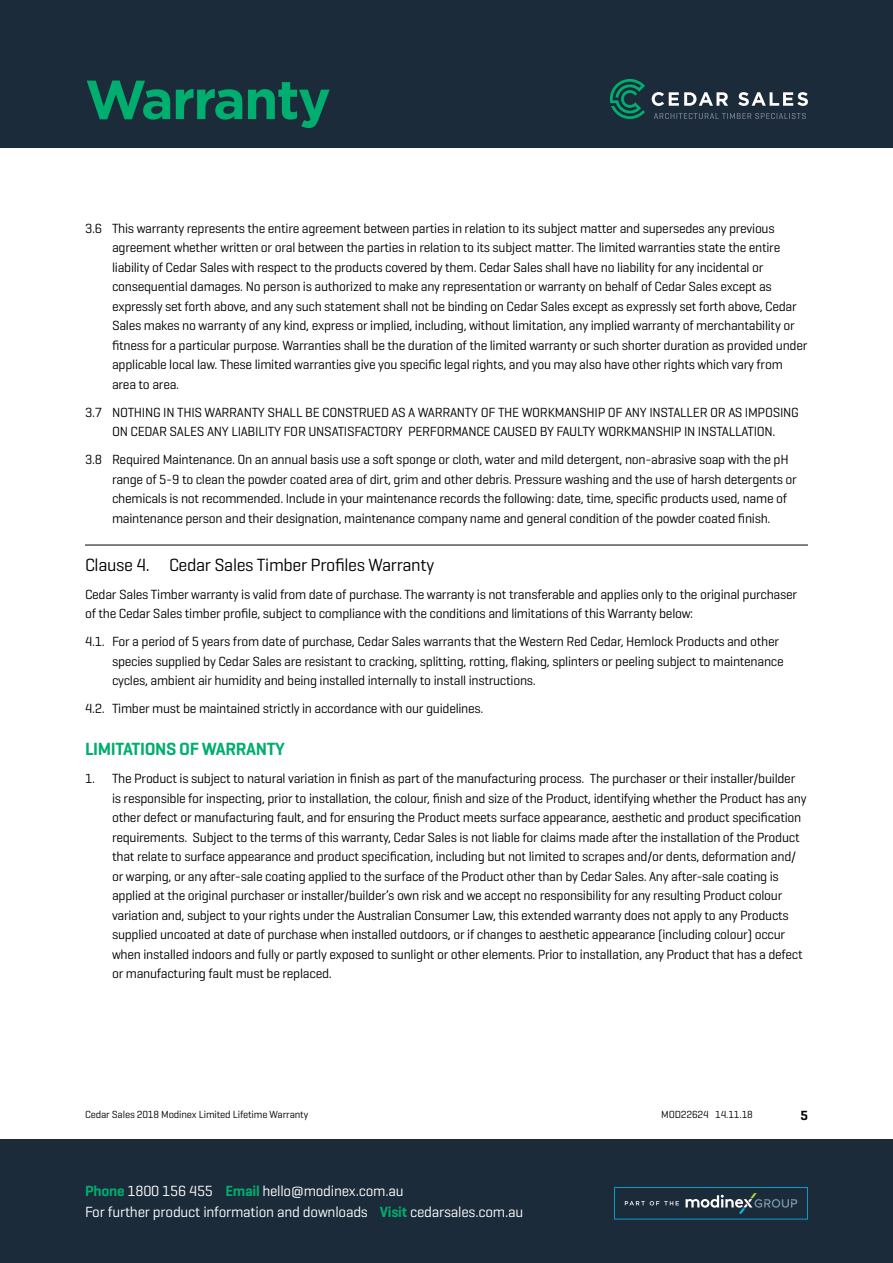
<style>
.page{position:relative;width:893px;height:1263px;background:#fff}
.page>*{position:absolute;margin:0;border:0;box-sizing:border-box;transform-origin:0 0}
.t1{font:700 54.9px "Gotham";letter-spacing:-.03em;color:#00ae6f}
.t2{font:18px "Geogrotesque";letter-spacing:-.02em;color:#000}
.t3{font:600 18px "Geogrotesque";letter-spacing:-.02em;color:#00ae6f}
.t4{font:15px/21px "Geogrotesque";letter-spacing:-.015em;color:#fff}
.t5{font:13.5px/19.5px "Geogrotesque";letter-spacing:-.02em;color:#000}
.t6{font:600 13.5px "Geogrotesque";color:#000}
.t7{font:10.5px "Geogrotesque";letter-spacing:-.015em;color:#000}
.s1{font-weight:600;color:#00ae6f}
</style>
<div class="page">
<div style="left:0;top:1140px;width:893px;height:123px;background:#1c2b39"></div>
<div style="left:0;top:0;width:893px;height:148px;background:#1c2b39"></div>
<svg style="left:614px;top:1187px;width:194px;height:32px"></svg>
<svg style="left:610px;top:79px;width:35px;height:40px"></svg>
<svg style="left:652px;top:92px;width:76px;height:14px"></svg>
<svg style="left:738px;top:92px;width:70px;height:14px"></svg>
<svg style="left:654px;top:113px;width:152px;height:6px"></svg>
<hr style="left:85px;top:545px;width:723px;height:1px;background:#000">
<h1 class="t1" style="left:85px;top:63px;width:247px">Warranty</h1>
<p class="t5" style="left:112px;top:218px;width:697px;text-indent:-27px">3.6 This warranty represents the entire agreement between parties in relation to its subject matter and supersedes any previous agreement whether written or oral between the parties in relation to its subject matter. The limited warranties state the entire liability of Cedar Sales with respect to the products covered by them. Cedar Sales shall have no liability for any incidental or consequential damages. No person is authorized to make any representation or warranty on behalf of Cedar Sales except as expressly set forth above, and any such statement shall not be binding on Cedar Sales except as expressly set forth above, Cedar Sales makes no warranty of any kind, express or implied, including, without limitation, any implied warranty of merchantability or fitness for a particular purpose. Warranties shall be the duration of the limited warranty or such shorter duration as provided under applicable local law. These limited warranties give you specific legal rights, and you may also have other rights which vary from area to area.</p>
<p class="t5" style="left:85px;top:402px;width:715px;text-align:center">3.7 NOTHING IN THIS WARRANTY SHALL BE CONSTRUED AS A WARRANTY OF THE WORKMANSHIP OF ANY INSTALLER OR AS IMPOSING<br>ON CEDAR SALES ANY LIABILITY FOR UNSATISFACTORY PERFORMANCE CAUSED BY FAULTY WORKMANSHIP IN INSTALLATION.</p>
<p class="t5" style="left:112px;top:449px;width:686px;text-indent:-27px">3.8 Required Maintenance. On an annual basis use a soft sponge or cloth, water and mild detergent, non-abrasive soap with the pH range of 5-9 to clean the powder coated area of dirt, grim and other debris. Pressure washing and the use of harsh detergents or chemicals is not recommended. Include in your maintenance records the following: date, time, specific products used, name of maintenance person and their designation, maintenance company name and general condition of the powder coated finish.</p>
<h2 class="t2" style="left:85px;top:553px;width:351px">Clause 4. Cedar Sales Timber Profiles Warranty</h2>
<p class="t5" style="left:85px;top:584px;width:714px">Cedar Sales Timber warranty is valid from date of purchase. The warranty is not transferable and applies only to the original purchaser of the Cedar Sales timber profile, subject to compliance with the conditions and limitations of this Warranty below:</p>
<p class="t5" style="left:112px;top:631px;width:673px;text-indent:-27px">4.1. For a period of 5 years from date of purchase, Cedar Sales warrants that the Western Red Cedar, Hemlock Products and other species supplied by Cedar Sales are resistant to cracking, splitting, rotting, flaking, splinters or peeling subject to maintenance cycles, ambient air humidity and being installed internally to install instructions.</p>
<p class="t5" style="left:85px;top:698px;width:400px">4.2. Timber must be maintained strictly in accordance with our guidelines.</p>
<h2 class="t3" style="left:85px;top:738px;width:202px">LIMITATIONS OF WARRANTY</h2>
<p class="t5" style="left:112px;top:768px;width:696px;text-indent:-27px">1. The Product is subject to natural variation in finish as part of the manufacturing process. The purchaser or their installer/builder is responsible for inspecting, prior to installation, the colour, finish and size of the Product, identifying whether the Product has any other defect or manufacturing fault, and for ensuring the Product meets surface appearance, aesthetic and product specification requirements. Subject to the terms of this warranty, Cedar Sales is not liable for claims made after the installation of the Product that relate to surface appearance and product specification, including but not limited to scrapes and/or dents, deformation and/ or warping, or any after-sale coating applied to the surface of the Product other than by Cedar Sales. Any after-sale coating is applied at the original purchaser or installer/builder’s own risk and we accept no responsibility for any resulting Product colour variation and, subject to your rights under the Australian Consumer Law, this extended warranty does not apply to any Products supplied uncoated at date of purchase when installed outdoors, or if changes to aesthetic appearance (including colour) occur when installed indoors and fully or partly exposed to sunlight or other elements. Prior to installation, any Product that has a defect or manufacturing fault must be replaced.</p>
<p class="t7" style="left:85px;top:1108px;width:225px">Cedar Sales 2018 Modinex Limited Lifetime Warranty</p>
<p class="t7" style="left:661px;top:1108px;width:93px">MOD22624 14.11.18</p>
<p class="t4" style="left:85px;top:1180px;width:440px"><span class="s1">Phone</span> 1800 156 455 <span class="s1">Email</span> hello@modinex.com.au<br>For further product information and downloads <span class="s1">Visit</span> cedarsales.com.au</p>
<p class="t6" style="left:800px;top:1107px;width:9px">5</p>
</div>
